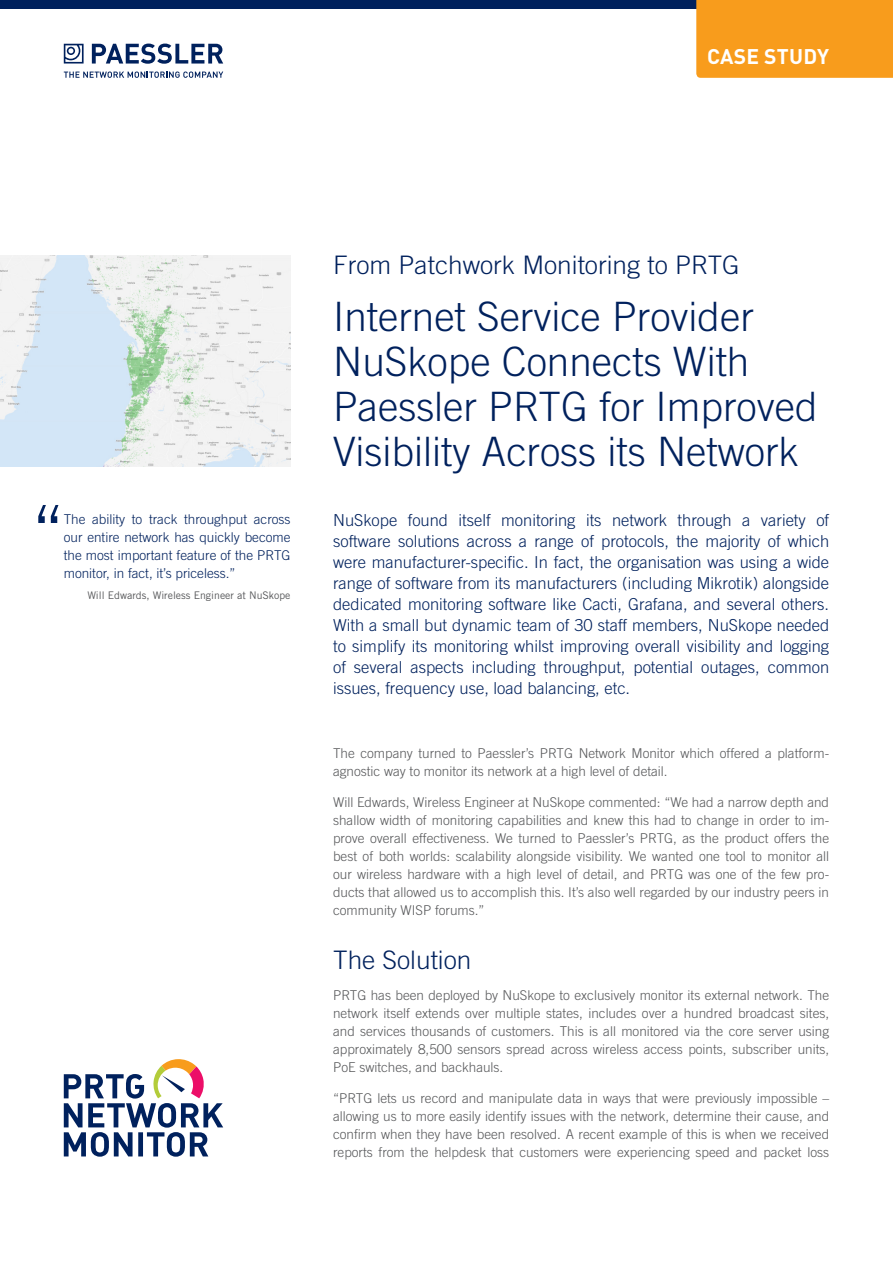
<style>
.page{position:relative;width:893px;height:1263px;background:#fff}
.page>*{position:absolute;margin:0;border:0;box-sizing:border-box;transform-origin:0 0}
.Überschrift_1{font:300 40.5px/45px "Trade Gothic LT Std";color:#00215d}
.Überschrift_2{font:300 25.5px "Trade Gothic LT Std";color:#00215d}
.t1{font:700 21px "DINOT";letter-spacing:.01em;color:#fff}
.Einleitung{font:300 16.5px/21px "Trade Gothic LT Std";color:#00215d;text-align:justify}
.Fliesstext{font:300 13.5px/18px "Trade Gothic LT Std";color:#57585a;text-align:justify}
.Fliesstext_-_Blau{font:300 13.5px/18px "Trade Gothic LT Std";color:#00215d;text-align:justify}
.Bildunterschrift{font:10.5px "Trade Gothic LT Std";color:#57585a}
</style>
<div class="page">
<div style="left:0;top:0;width:893px;height:9px;background:#00215d"></div>
<div style="left:696px;top:0;width:197px;height:78px;background:#f89c1c"></div>
<svg style="left:64px;top:1059px;width:159px;height:98px"></svg>
<svg style="left:92px;top:44px;width:131px;height:20px"></svg>
<svg style="left:64px;top:72px;width:159px;height:6px"></svg>
<svg style="left:64px;top:44px;width:20px;height:20px"></svg>
<img style="left:0;top:255px;width:291px;height:211px">
<svg style="left:38px;top:505px;width:20px;height:18px"></svg>
<h3 class="t1" style="left:707px;top:42px;width:123px">CASE STUDY</h3>
<p class="Fliesstext_-_Blau" style="left:64px;top:510px;width:228px">The ability to track throughput across our entire network has quickly become the most important feature of the PRTG monitor, in fact, it’s priceless.”</p>
<p class="Bildunterschrift" style="left:87px;top:589px;width:205px">Will Edwards, Wireless Engineer at NuSkope</p>
<p class="Überschrift_2" style="left:333px;top:249px;width:408px">From Patchwork Monitoring to PRTG</p>
<p class="Überschrift_1" style="left:333px;top:294px;width:486px">Internet Service Provider<br>NuSkope Connects With<br>Paessler PRTG for Improved<br>Visibility Across its Network</p>
<p class="Einleitung" style="left:333px;top:509px;width:498px">NuSkope found itself monitoring its network through a variety of software solutions across a range of protocols, the majority of which were manufacturer-specific. In fact, the organisation was using a wide range of software from its manufacturers (including Mikrotik) alongside dedicated monitoring software like Cacti, Grafana, and several others.<br>With a small but dynamic team of 30 staff members, NuSkope needed to simplify its monitoring whilst improving overall visibility and logging of several aspects including throughput, potential outages, common issues, frequency use, load balancing, etc.</p>
<p class="Fliesstext" style="left:333px;top:744px;width:498px">The company turned to Paessler’s PRTG Network Monitor which offered a platform&shy;agnostic way to monitor its network at a high level of detail.</p>
<p class="Fliesstext" style="left:333px;top:793px;width:498px">Will Edwards, Wireless Engineer at NuSkope commented: “We had a narrow depth and shallow width of monitoring capabilities and knew this had to change in order to im&shy;prove overall effectiveness. We turned to Paessler’s PRTG, as the product offers the best of both worlds: scalability alongside visibility. We wanted one tool to monitor all our wireless hardware with a high level of detail, and PRTG was one of the few pro&shy;ducts that allowed us to accomplish this. It’s also well regarded by our industry peers in community WISP forums.”</p>
<p class="Überschrift_2" style="left:333px;top:945px;width:140px">The Solution</p>
<p class="Fliesstext" style="left:333px;top:986px;width:498px">PRTG has been deployed by NuSkope to exclusively monitor its external network. The network itself extends over multiple states, includes over a hundred broadcast sites, and services thousands of customers. This is all monitored via the core server using approximately 8,500 sensors spread across wireless access points, subscriber units, PoE switches, and backhauls.</p>
<p class="Fliesstext" style="left:333px;top:1089px;width:498px">“PRTG lets us record and manipulate data in ways that were previously impossible – allowing us to more easily identify issues with the network, determine their cause, and confirm when they have been resolved. A recent example of this is when we received reports from the helpdesk that customers were experiencing speed and packet loss</p>
</div>
